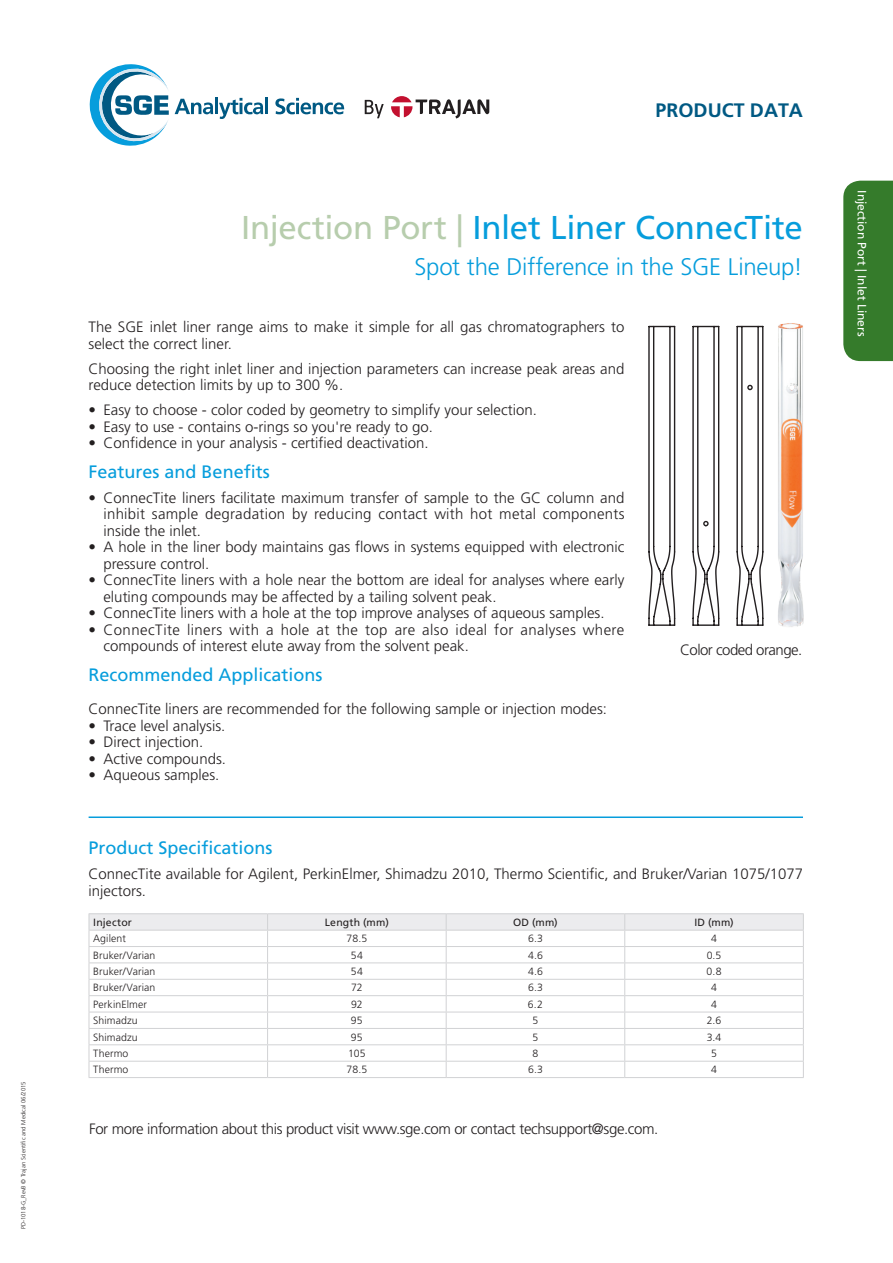
<style>
.page{position:relative;width:893px;height:1263px;background:#fff}
.page>*{position:absolute;margin:0;border:0;box-sizing:border-box;transform-origin:0 0}
.t1{font:33px "Frutiger";letter-spacing:-.01em;color:#069ddc}
.t2{font:300 24px "Frutiger";letter-spacing:-.01em;color:#069ddc}
.t3{font:700 19.5px "Frutiger";color:#005983}
.t4{font:18px "Frutiger";color:#069ddc}
.t5{font:300 15px/16.5px "Frutiger";color:#231f20}
.t6{font:300 15px/16.5px "Frutiger";letter-spacing:.025em;color:#231f20}
.t7{font:300 15px "Frutiger";letter-spacing:-.025em;color:#231f20}
.t8{font:300 15px "Frutiger";letter-spacing:-.035em;color:#231f20}
.t9{font:12px "Frutiger";color:#fff}
.t10{font:300 10.5px "Frutiger";letter-spacing:.01em;color:#231f20}
.t11{font:10.5px "Frutiger";letter-spacing:.02em;color:#231f20}
.t12{font:300 6px "Frutiger";color:#231f20}
.s1{color:#b7cdad}
</style>
<div class="page">
<img style="left:778px;top:323px;width:26px;height:304px">
<svg style="left:648px;top:326px;width:115px;height:300px"></svg>
<hr style="left:89px;top:913px;width:179px;height:1px;background:#d1d2d4">
<hr style="left:268px;top:913px;width:178px;height:1px;background:#d1d2d4">
<hr style="left:446px;top:913px;width:179px;height:1px;background:#d1d2d4">
<hr style="left:625px;top:913px;width:179px;height:1px;background:#d1d2d4">
<svg style="left:89px;top:914px;width:715px;height:163px"></svg>
<hr style="left:89px;top:1077px;width:179px;height:1px;background:#d1d2d4">
<hr style="left:268px;top:1077px;width:178px;height:1px;background:#d1d2d4">
<hr style="left:446px;top:1077px;width:179px;height:1px;background:#d1d2d4">
<hr style="left:625px;top:1077px;width:179px;height:1px;background:#d1d2d4">
<hr style="left:89px;top:816px;width:714px;height:2px;background:#069ddc">
<div style="left:843px;top:181px;width:50px;height:180px;background:#357b2b"></div>
<svg style="left:89px;top:64px;width:295px;height:82px"></svg>
<svg style="left:391px;top:96px;width:98px;height:22px"></svg>
<p class="t12" style="left:20px;top:1229px;width:149px;rotate:-90deg">PD-1018-G_RevB © Trajan Scientific and Medical 06/2015</p>
<p class="t3" style="left:656px;top:99px;width:149px">PRODUCT DATA</p>
<p class="t1" style="left:241px;top:208px;width:563px"><span class="s1">Injection Port |</span> Inlet Liner ConnecTite</p>
<p class="t2" style="left:414px;top:253px;width:390px">Spot the Difference in the SGE Lineup!</p>
<p class="t5" style="left:89px;top:319px;width:537px">The SGE inlet liner range aims to make it simple for all gas chromatographers to select the correct liner.</p>
<p class="t5" style="left:89px;top:360px;width:537px">Choosing the right inlet liner and injection parameters can increase peak areas and reduce detection limits by up to 300 %.</p>
<p class="t5" style="left:89px;top:402px;width:450px">• Easy to choose - color coded by geometry to simplify your selection.</p>
<p class="t5" style="left:89px;top:418px;width:346px">• Easy to use - contains o-rings so you're ready to go.</p>
<p class="t5" style="left:89px;top:435px;width:341px">• Confidence in your analysis - certified deactivation.</p>
<p class="t4" style="left:89px;top:461px;width:183px">Features and Benefits</p>
<p class="t5" style="left:103px;top:489px;width:523px;text-align:justify;text-indent:-15px">• ConnecTite liners facilitate maximum transfer of sample to the GC column and inhibit sample degradation by reducing contact with hot metal components inside the inlet.</p>
<p class="t5" style="left:103px;top:539px;width:522px;text-indent:-15px">• A hole in the liner body maintains gas flows in systems equipped with electronic pressure control.</p>
<p class="t5" style="left:103px;top:572px;width:522px;text-indent:-15px">• ConnecTite liners with a hole near the bottom are ideal for analyses where early eluting compounds may be affected by a tailing solvent peak.</p>
<p class="t5" style="left:89px;top:605px;width:517px">• ConnecTite liners with a hole at the top improve analyses of aqueous samples.</p>
<p class="t6" style="left:103px;top:621px;width:522px;text-indent:-15px">• ConnecTite liners with a hole at the top are also ideal for analyses where compounds of interest elute away from the solvent peak.</p>
<p class="t4" style="left:89px;top:664px;width:236px">Recommended Applications</p>
<p class="t5" style="left:89px;top:701px;width:520px">ConnecTite liners are recommended for the following sample or injection modes:</p>
<p class="t5" style="left:89px;top:717px;width:138px">• Trace level analysis.</p>
<p class="t5" style="left:89px;top:734px;width:116px">• Direct injection.</p>
<p class="t5" style="left:89px;top:750px;width:139px">• Active compounds.</p>
<p class="t5" style="left:89px;top:767px;width:132px">• Aqueous samples.</p>
<p class="t8" style="left:680px;top:641px;width:124px">Color coded orange.</p>
<p class="t4" style="left:89px;top:837px;width:186px">Product Specifications</p>
<p class="t5" style="left:89px;top:866px;width:716px">ConnecTite available for Agilent, PerkinElmer, Shimadzu 2010, Thermo Scientific, and Bruker/Varian 1075/1077 injectors.</p>
<p class="t11" style="left:93px;top:916px;width:40px">Injector</p>
<p class="t11" style="left:325px;top:916px;width:66px">Length (mm)</p>
<p class="t11" style="left:513px;top:916px;width:46px">OD (mm)</p>
<p class="t11" style="left:694px;top:916px;width:41px">ID (mm)</p>
<p class="t10" style="left:93px;top:933px;width:34px">Agilent</p>
<p class="t10" style="left:347px;top:933px;width:22px">78.5</p>
<p class="t10" style="left:528px;top:933px;width:16px">6.3</p>
<p class="t10" style="left:711px;top:933px;width:7px">4</p>
<p class="t10" style="left:93px;top:949px;width:64px">Bruker/Varian</p>
<p class="t10" style="left:351px;top:949px;width:13px">54</p>
<p class="t10" style="left:528px;top:949px;width:16px">4.6</p>
<p class="t10" style="left:707px;top:949px;width:16px">0.5</p>
<p class="t10" style="left:93px;top:965px;width:64px">Bruker/Varian</p>
<p class="t10" style="left:351px;top:965px;width:13px">54</p>
<p class="t10" style="left:528px;top:965px;width:16px">4.6</p>
<p class="t10" style="left:707px;top:965px;width:16px">0.8</p>
<p class="t10" style="left:93px;top:982px;width:64px">Bruker/Varian</p>
<p class="t10" style="left:351px;top:982px;width:13px">72</p>
<p class="t10" style="left:528px;top:982px;width:16px">6.3</p>
<p class="t10" style="left:711px;top:982px;width:7px">4</p>
<p class="t10" style="left:93px;top:998px;width:55px">PerkinElmer</p>
<p class="t10" style="left:351px;top:998px;width:13px">92</p>
<p class="t10" style="left:528px;top:998px;width:17px">6.2</p>
<p class="t10" style="left:711px;top:998px;width:7px">4</p>
<p class="t10" style="left:93px;top:1014px;width:46px">Shimadzu</p>
<p class="t10" style="left:351px;top:1014px;width:13px">95</p>
<p class="t10" style="left:532px;top:1014px;width:7px">5</p>
<p class="t10" style="left:707px;top:1014px;width:16px">2.6</p>
<p class="t10" style="left:93px;top:1031px;width:46px">Shimadzu</p>
<p class="t10" style="left:351px;top:1031px;width:13px">95</p>
<p class="t10" style="left:532px;top:1031px;width:7px">5</p>
<p class="t10" style="left:707px;top:1031px;width:16px">3.4</p>
<p class="t10" style="left:93px;top:1047px;width:37px">Thermo</p>
<p class="t10" style="left:348px;top:1047px;width:19px">105</p>
<p class="t10" style="left:532px;top:1047px;width:7px">8</p>
<p class="t10" style="left:711px;top:1047px;width:7px">5</p>
<p class="t10" style="left:93px;top:1064px;width:37px">Thermo</p>
<p class="t10" style="left:347px;top:1064px;width:22px">78.5</p>
<p class="t10" style="left:528px;top:1064px;width:16px">6.3</p>
<p class="t10" style="left:711px;top:1064px;width:7px">4</p>
<p class="t7" style="left:89px;top:1120px;width:571px">For more information about this product visit www.sge.com or contact techsupport@sge.com.</p>
<p class="t9" style="left:869px;top:190px;width:148px;rotate:90deg">Injection Port | Inlet Liners</p>
</div>
